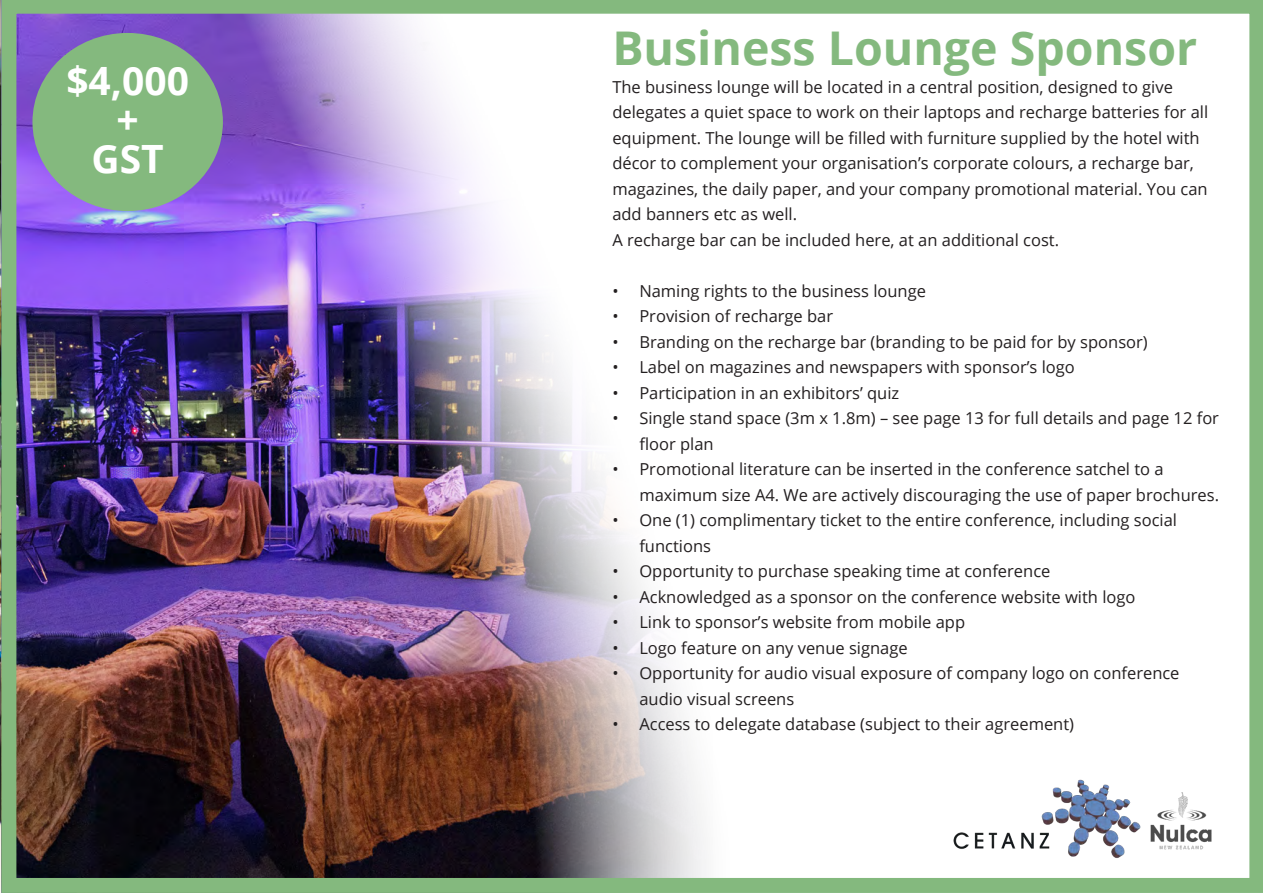
<style>
.page{position:relative;width:1263px;height:893px;background:#fff}
.page>*{position:absolute;margin:0;border:0;box-sizing:border-box;transform-origin:0 0}
.t1{font:700 46.5px "Open Sans";color:#84b97e}
.t2{font:700 39px "Open Sans";color:#fff}
.t3{font:16.5px/25.5px "Open Sans";color:#231f20}
</style>
<div class="page">
<img style="left:1px;top:0;width:1262px;height:893px">
<div style="left:32px;top:33px;width:191px;height:178px;background:#84b97e;border-radius:50%"></div>
<img style="left:950px;top:778px;width:186px;height:81px">
<img style="left:1136px;top:774px;width:89px;height:89px">
<p class="t2" style="left:66px;top:54px;width:124px">$4,000</p>
<p class="t2" style="left:117px;top:93px;width:24px">+</p>
<p class="t2" style="left:92px;top:132px;width:74px">GST</p>
<p class="t1" style="left:612px;top:16px;width:586px">Business Lounge Sponsor</p>
<p class="t3" style="left:612px;top:73px;width:597px">The business lounge will be located in a central position, designed to give delegates a quiet space to work on their laptops and recharge batteries for all equipment. The lounge will be filled with furniture supplied by the hotel with décor to complement your organisation’s corporate colours, a recharge bar, magazines, the daily paper, and your company promotional material. You can add banners etc as well.</p>
<p class="t3" style="left:612px;top:226px;width:448px">A recharge bar can be included here, at an additional cost.</p>
<p class="t3" style="left:612px;top:277px;width:315px">• Naming rights to the business lounge</p>
<p class="t3" style="left:612px;top:303px;width:222px">• Provision of recharge bar</p>
<p class="t3" style="left:612px;top:328px;width:537px">• Branding on the recharge bar (branding to be paid for by sponsor)</p>
<p class="t3" style="left:612px;top:354px;width:464px">• Label on magazines and newspapers with sponsor’s logo</p>
<p class="t3" style="left:612px;top:379px;width:288px">• Participation in an exhibitors’ quiz</p>
<p class="t3" style="left:639px;top:405px;width:581px;text-indent:-27px">• Single stand space (3m x 1.8m) – see page 13 for full details and page 12 for floor plan</p>
<p class="t3" style="left:639px;top:456px;width:581px;text-indent:-27px">• Promotional literature can be inserted in the conference satchel to a maximum size A4. We are actively discouraging the use of paper brochures.</p>
<p class="t3" style="left:639px;top:507px;width:539px;text-indent:-27px">• One (1) complimentary ticket to the entire conference, including social functions</p>
<p class="t3" style="left:612px;top:558px;width:440px">• Opportunity to purchase speaking time at conference</p>
<p class="t3" style="left:612px;top:583px;width:525px">• Acknowledged as a sponsor on the conference website with logo</p>
<p class="t3" style="left:612px;top:609px;width:354px">• Link to sponsor’s website from mobile app</p>
<p class="t3" style="left:612px;top:634px;width:297px">• Logo feature on any venue signage</p>
<p class="t3" style="left:639px;top:660px;width:542px;text-indent:-27px">• Opportunity for audio visual exposure of company logo on conference audio visual screens</p>
<p class="t3" style="left:612px;top:711px;width:463px">• Access to delegate database (subject to their agreement)</p>
</div>
